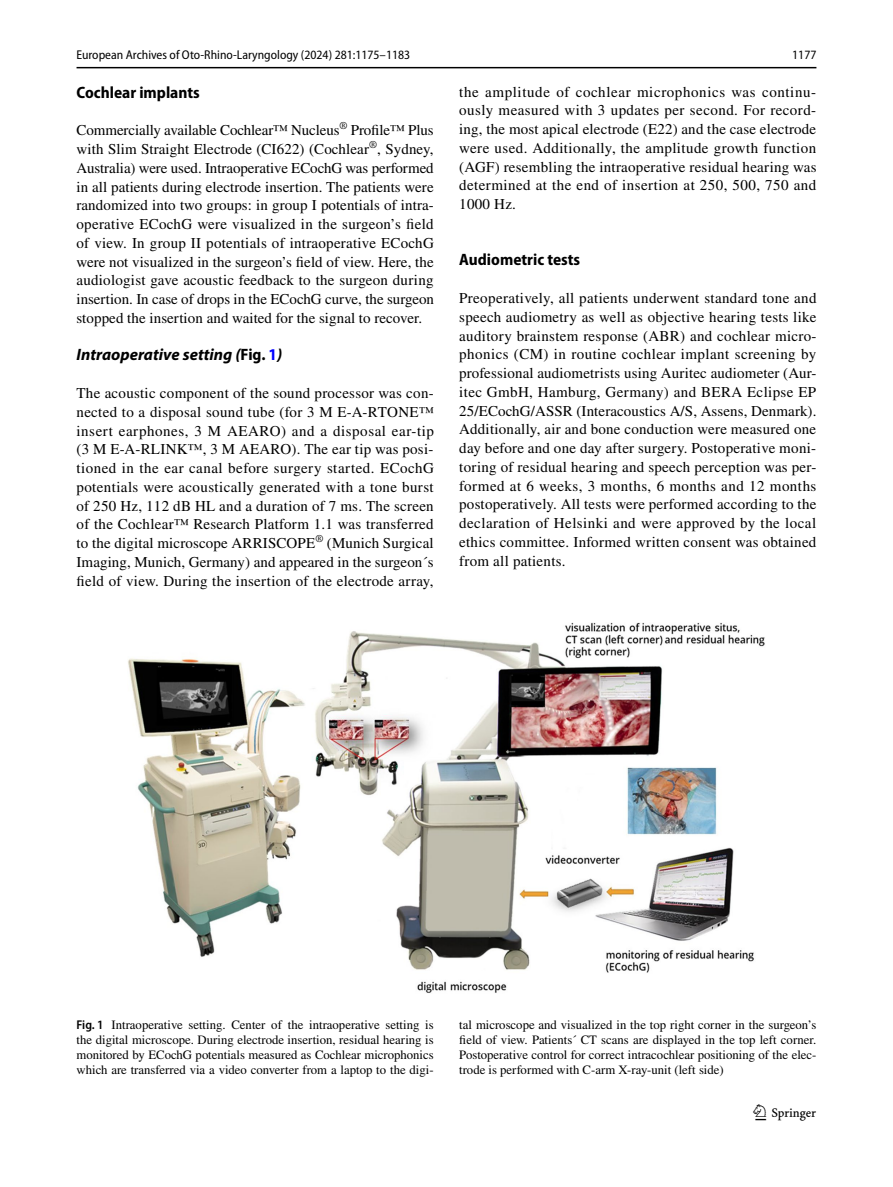
<style>
.page{position:relative;width:893px;height:1187px;background:#fff}
.page>*{position:absolute;margin:0;border:0;box-sizing:border-box;transform-origin:0 0}
.t1{font:22.5px "Springnew Regular 3";color:#000}
.t2{font:700 semi-condensed 16.5px "Myriad Pro";color:#000}
.t3{font:italic 700 16.5px "Myriad Pro";color:#000}
.t4{font:15px/18.8px "STIX";letter-spacing:.02em;color:#000;text-align:justify}
.t5{font:12.75px/15px "STIX";color:#000;text-align:justify}
.t6{font:semi-condensed 12.75px "Myriad Pro";color:#000}
.s1{font-style:normal;font-stretch:semi-condensed}
.s2{font-style:normal;font-stretch:semi-condensed;color:#00f}
.s3{font-family:"Myriad Pro";font-weight:600;font-stretch:semi-condensed}
</style>
<div class="page">
<hr style="left:77px;top:67px;width:739px;height:1px;background:#000">
<img style="left:128px;top:622px;width:637px;height:371px">
<p class="t6" style="left:77px;top:48px;width:335px">European Archives of Oto-Rhino-Laryngology (2024) 281:1175–1183</p>
<p class="t6" style="left:792px;top:48px;width:26px">1177</p>
<p class="t2" style="left:77px;top:83px;width:125px">Cochlear implants</p>
<p class="t4" style="left:77px;top:122px;width:359px">Commercially available Cochlear™ Nucleus<sup>®</sup> Profile™ Plus with Slim Straight Electrode (CI622) (Cochlear<sup>®</sup>, Sydney, Australia) were used. Intraoperative ECochG was performed in all patients during electrode insertion. The patients were randomized into two groups: in group I potentials of intra&shy;operative ECochG were visualized in the surgeon’s field of view. In group II potentials of intraoperative ECochG were not visualized in the surgeon’s field of view. Here, the audiologist gave acoustic feedback to the surgeon during insertion. In case of drops in the ECochG curve, the surgeon stopped the insertion and waited for the signal to recover.</p>
<p class="t3" style="left:77px;top:344px;width:207px">Intraoperative setting (<span class="s1">Fig.</span> <span class="s2">1</span>)</p>
<p class="t4" style="left:77px;top:384px;width:359px">The acoustic component of the sound processor was con&shy;nected to a disposal sound tube (for 3 M E-A-RTONE™ insert earphones, 3 M AEARO) and a disposal ear-tip (3 M E-A-RLINK™, 3 M AEARO). The ear tip was posi&shy;tioned in the ear canal before surgery started. ECochG potentials were acoustically generated with a tone burst of 250 Hz, 112 dB HL and a duration of 7 ms. The screen of the Cochlear™ Research Platform 1.1 was transferred to the digital microscope ARRISCOPE<sup>®</sup> (Munich Surgical Imaging, Munich, Germany) and appeared in the surgeon´s field of view. During the insertion of the electrode array,</p>
<p class="t4" style="left:459px;top:83px;width:359px">the amplitude of cochlear microphonics was continu&shy;ously measured with 3 updates per second. For record&shy;ing, the most apical electrode (E22) and the case electrode were used. Additionally, the amplitude growth function (AGF) resembling the intraoperative residual hearing was determined at the end of insertion at 250, 500, 750 and 1000 Hz.</p>
<p class="t2" style="left:459px;top:251px;width:122px">Audiometric tests</p>
<p class="t4" style="left:459px;top:289px;width:359px">Preoperatively, all patients underwent standard tone and speech audiometry as well as objective hearing tests like auditory brainstem response (ABR) and cochlear micro&shy;phonics (CM) in routine cochlear implant screening by professional audiometrists using Auritec audiometer (Aur&shy;itec GmbH, Hamburg, Germany) and BERA Eclipse EP 25/ECochG/ASSR (Interacoustics A/S, Assens, Denmark).<br>Additionally, air and bone conduction were measured one day before and one day after surgery. Postoperative moni&shy;toring of residual hearing and speech perception was per&shy;formed at 6 weeks, 3 months, 6 months and 12 months postoperatively. All tests were performed according to the declaration of Helsinki and were approved by the local ethics committee. Informed written consent was obtained from all patients.</p>
<p class="t5" style="left:77px;top:1017px;width:359px"><span class="s3">Fig. 1</span> Intraoperative setting. Center of the intraoperative setting is the digital microscope. During electrode insertion, residual hearing is monitored by ECochG potentials measured as Cochlear microphonics which are transferred via a video converter from a laptop to the digi-</p>
<p class="t5" style="left:459px;top:1017px;width:359px">tal microscope and visualized in the top right corner in the surgeon’s field of view. Patients´ CT scans are displayed in the top left corner.<br>Postoperative control for correct intracochlear positioning of the elec&shy;trode is performed with C-arm X-ray-unit (left side)</p>
<h1 class="t1" style="left:755px;top:1104px;width:62px">1 3</h1>
</div>
